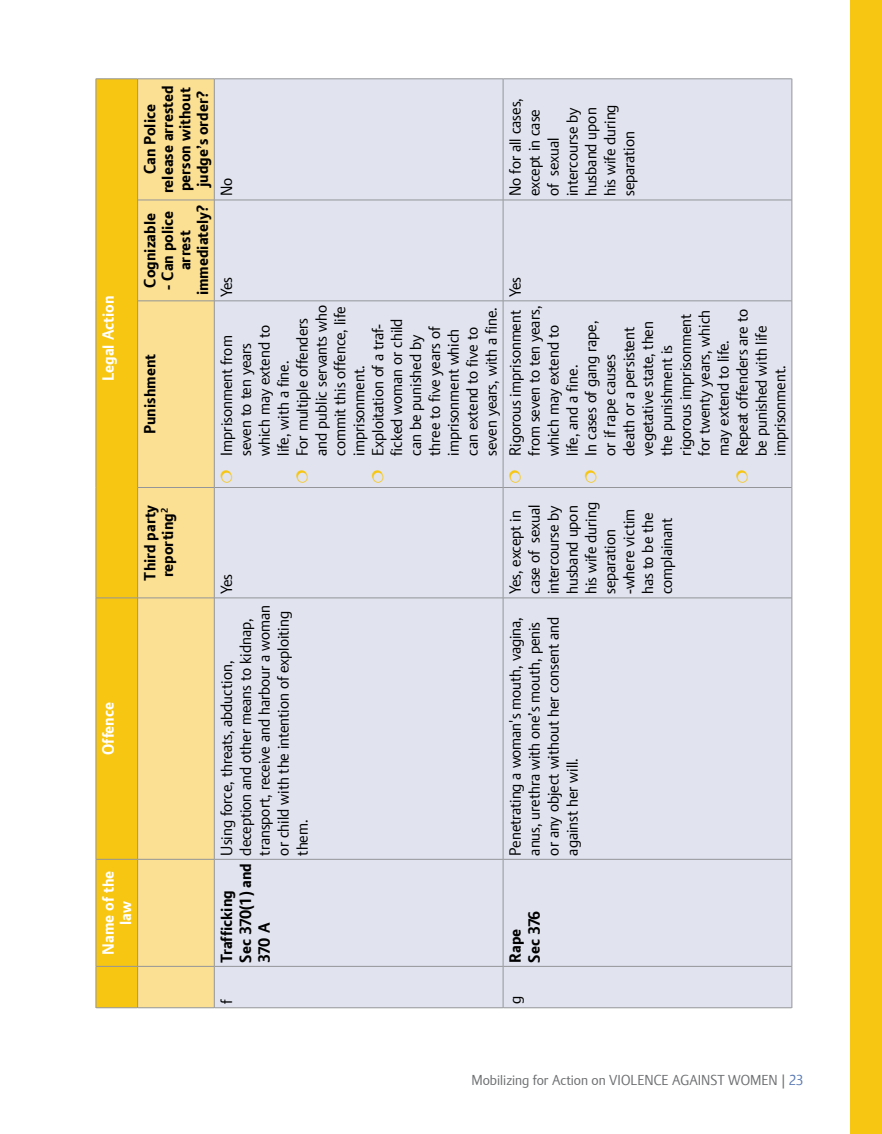
<style>
.page{position:relative;width:882px;height:1134px;background:#fff}
.page>*{position:absolute;margin:0;border:0;box-sizing:border-box;transform-origin:0 0}
.t1{font:15.75px/18.9px "Plan";color:#000}
.t2{font:700 15.75px/17.5px "Plan";color:#000}
.t3{font:700 15.75px/17.5px "Plan";color:#fff;text-align:center}
.t4{font:14px "Plan";color:#6d6f71}
.t5{font:14px "Plan";color:#5b7bb3}
.s1{color:#6d6f71}
</style>
<div class="page">
<div style="left:850px;top:0;width:32px;height:1134px;background:#f7c613"></div>
<div style="left:97px;top:80px;width:40px;height:927px;background:#f7c613"></div>
<div style="left:138px;top:80px;width:76px;height:927px;background:#fbdf92"></div>
<div style="left:215px;top:80px;width:577px;height:927px;background:#e1e4ef"></div>
<hr style="left:215px;top:1007px;width:288px;height:1px;background:#939598">
<hr style="left:215px;top:966px;width:288px;height:1px;background:#939598">
<hr style="left:215px;top:859px;width:288px;height:1px;background:#939598">
<hr style="left:215px;top:598px;width:288px;height:1px;background:#939598">
<hr style="left:215px;top:487px;width:288px;height:1px;background:#939598">
<hr style="left:215px;top:301px;width:288px;height:1px;background:#939598">
<hr style="left:215px;top:200px;width:288px;height:1px;background:#939598">
<hr style="left:215px;top:79px;width:288px;height:1px;background:#939598">
<hr style="left:503px;top:966px;width:1px;height:42px;background:#939598">
<hr style="left:503px;top:1007px;width:289px;height:1px;background:#939598">
<hr style="left:503px;top:859px;width:1px;height:107px;background:#939598">
<hr style="left:503px;top:966px;width:289px;height:1px;background:#939598">
<hr style="left:503px;top:598px;width:1px;height:261px;background:#939598">
<hr style="left:503px;top:859px;width:289px;height:1px;background:#939598">
<hr style="left:503px;top:488px;width:1px;height:110px;background:#939598">
<hr style="left:503px;top:598px;width:289px;height:1px;background:#939598">
<hr style="left:503px;top:301px;width:1px;height:187px;background:#939598">
<hr style="left:503px;top:487px;width:289px;height:1px;background:#939598">
<hr style="left:503px;top:200px;width:1px;height:101px;background:#939598">
<hr style="left:503px;top:301px;width:289px;height:1px;background:#939598">
<hr style="left:503px;top:79px;width:1px;height:121px;background:#939598">
<hr style="left:503px;top:200px;width:289px;height:1px;background:#939598">
<hr style="left:503px;top:79px;width:289px;height:1px;background:#939598">
<hr style="left:792px;top:966px;width:1px;height:42px;background:#939598">
<hr style="left:792px;top:859px;width:1px;height:107px;background:#939598">
<hr style="left:792px;top:598px;width:1px;height:261px;background:#939598">
<hr style="left:792px;top:488px;width:1px;height:110px;background:#939598">
<hr style="left:792px;top:301px;width:1px;height:187px;background:#939598">
<hr style="left:792px;top:200px;width:1px;height:101px;background:#939598">
<hr style="left:792px;top:79px;width:1px;height:121px;background:#939598">
<hr style="left:96px;top:966px;width:1px;height:42px;background:#939598">
<hr style="left:96px;top:1007px;width:41px;height:1px;background:#939598">
<hr style="left:96px;top:859px;width:1px;height:107px;background:#939598">
<hr style="left:96px;top:966px;width:41px;height:1px;background:#939598">
<hr style="left:96px;top:598px;width:1px;height:261px;background:#939598">
<hr style="left:96px;top:859px;width:41px;height:1px;background:#939598">
<hr style="left:96px;top:488px;width:1px;height:110px;background:#939598">
<hr style="left:96px;top:598px;width:41px;height:1px;background:#939598">
<hr style="left:96px;top:301px;width:1px;height:187px;background:#939598">
<hr style="left:96px;top:200px;width:1px;height:101px;background:#939598">
<hr style="left:96px;top:79px;width:1px;height:121px;background:#939598">
<hr style="left:96px;top:79px;width:41px;height:1px;background:#939598">
<hr style="left:137px;top:966px;width:1px;height:42px;background:#939598">
<hr style="left:138px;top:1007px;width:76px;height:1px;background:#939598">
<hr style="left:137px;top:859px;width:1px;height:107px;background:#939598">
<hr style="left:138px;top:966px;width:76px;height:1px;background:#939598">
<hr style="left:137px;top:598px;width:1px;height:261px;background:#939598">
<hr style="left:138px;top:859px;width:76px;height:1px;background:#939598">
<hr style="left:137px;top:488px;width:1px;height:110px;background:#939598">
<hr style="left:138px;top:598px;width:76px;height:1px;background:#939598">
<hr style="left:137px;top:301px;width:1px;height:187px;background:#939598">
<hr style="left:138px;top:487px;width:76px;height:1px;background:#939598">
<hr style="left:137px;top:200px;width:1px;height:101px;background:#939598">
<hr style="left:138px;top:301px;width:76px;height:1px;background:#939598">
<hr style="left:137px;top:79px;width:1px;height:121px;background:#939598">
<hr style="left:138px;top:200px;width:76px;height:1px;background:#939598">
<hr style="left:138px;top:79px;width:76px;height:1px;background:#939598">
<hr style="left:214px;top:966px;width:1px;height:42px;background:#939598">
<hr style="left:214px;top:859px;width:1px;height:107px;background:#939598">
<hr style="left:214px;top:598px;width:1px;height:261px;background:#939598">
<hr style="left:214px;top:488px;width:1px;height:110px;background:#939598">
<hr style="left:214px;top:301px;width:1px;height:187px;background:#939598">
<hr style="left:214px;top:200px;width:1px;height:101px;background:#939598">
<hr style="left:214px;top:79px;width:1px;height:121px;background:#939598">
<svg style="left:221px;top:470px;width:11px;height:12px"></svg>
<svg style="left:296px;top:470px;width:12px;height:12px"></svg>
<svg style="left:372px;top:470px;width:11px;height:12px"></svg>
<svg style="left:509px;top:470px;width:12px;height:12px"></svg>
<svg style="left:585px;top:470px;width:12px;height:12px"></svg>
<svg style="left:736px;top:470px;width:12px;height:12px"></svg>
<p class="t3" style="left:100px;top:381px;width:87px;rotate:-90deg">Legal Action</p>
<p class="t2" style="left:141px;top:193px;width:109px;text-align:center;rotate:-90deg">Can Police release arrested person without judge’s order?</p>
<p class="t2" style="left:141px;top:288px;width:76px;rotate:-90deg">Cognizable</p>
<p class="t2" style="left:159px;top:295px;width:92px;text-align:center;rotate:-90deg">- Can police arrest immediately?</p>
<p class="t2" style="left:141px;top:434px;width:82px;rotate:-90deg">Punishment</p>
<p class="t1" style="left:217px;top:196px;width:20px;rotate:-90deg">NO</p>
<p class="t1" style="left:506px;top:196px;width:100px;rotate:-90deg">NO FOR ALL CASES,<br>EXCEPT IN CASE<br>OF SEXUAL<br>INTERCOURSE BY<br>HUSBAND UPON<br>HIS WIFE DURING<br>SEPARATION</p>
<p class="t1" style="left:217px;top:297px;width:22px;rotate:-90deg">YES</p>
<p class="t1" style="left:217px;top:456px;width:152px;rotate:-90deg">IMPRISONMENT FROM<br>SEVEN TO TEN YEARS<br>WHICH MAY EXTEND TO<br>LIFE, WITH A FINE.<br>FOR MULTIPLE OFFENDERS<br>AND PUBLIC SERVANTS WHO<br>COMMIT THIS OFFENCE, LIFE<br>IMPRISONMENT.<br>EXPLOITATION OF A TRAF-<br>FICKED WOMAN OR CHILD<br>CAN BE PUNISHED BY<br>THREE TO FIVE YEARS OF<br>IMPRISONMENT WHICH<br>CAN EXTEND TO FIVE TO<br>SEVEN YEARS, WITH A FINE.</p>
<p class="t1" style="left:506px;top:297px;width:22px;rotate:-90deg">YES</p>
<p class="t1" style="left:506px;top:456px;width:151px;rotate:-90deg">RIGOROUS IMPRISONMENT<br>FROM SEVEN TO TEN YEARS,<br>WHICH MAY EXTEND TO<br>LIFE, AND A FINE.<br>IN CASES OF GANG RAPE,<br>OR IF RAPE CAUSES<br>DEATH OR A PERSISTENT<br>VEGETATIVE STATE, THEN<br>THE PUNISHMENT IS<br>RIGOROUS IMPRISONMENT<br>FOR TWENTY YEARS, WHICH<br>MAY EXTEND TO LIFE.<br>REPEAT OFFENDERS ARE TO<br>BE PUNISHED WITH LIFE<br>IMPRISONMENT.</p>
<p class="t2" style="left:141px;top:581px;width:77px;rotate:-90deg">Third party reporting<sup>2</sup></p>
<p class="t3" style="left:100px;top:755px;width:54px;rotate:-90deg">Offence</p>
<p class="t3" style="left:100px;top:955px;width:85px;rotate:-90deg">Name of the law</p>
<p class="t1" style="left:217px;top:594px;width:22px;rotate:-90deg">YES</p>
<p class="t1" style="left:217px;top:856px;width:252px;rotate:-90deg">USING FORCE, THREATS, ABDUCTION,<br>DECEPTION AND OTHER MEANS TO KIDNAP,<br>TRANSPORT, RECEIVE AND HARBOUR A WOMAN<br>OR CHILD WITH THE INTENTION OF EXPLOITING<br>THEM.</p>
<p class="t2" style="left:217px;top:963px;width:101px;line-height:18.9px;rotate:-90deg">Trafficking<br>Sec 370(1) and<br>370 A</p>
<p class="t1" style="left:217px;top:1004px;width:6px;rotate:-90deg">F</p>
<p class="t1" style="left:506px;top:594px;width:93px;rotate:-90deg">YES, EXCEPT IN<br>CASE OF SEXUAL<br>INTERCOURSE BY<br>HUSBAND UPON<br>HIS WIFE DURING<br>SEPARATION -WHERE VICTIM<br>HAS TO BE THE<br>COMPLAINANT</p>
<p class="t1" style="left:506px;top:856px;width:240px;rotate:-90deg">PENETRATING A WOMAN'S MOUTH, VAGINA,<br>ANUS, URETHRA WITH ONE’S MOUTH, PENIS<br>OR ANY OBJECT WITHOUT HER CONSENT AND<br>AGAINST HER WILL.</p>
<p class="t2" style="left:506px;top:963px;width:54px;line-height:18.9px;rotate:-90deg">Rape<br>Sec 376</p>
<p class="t1" style="left:506px;top:1004px;width:10px;rotate:-90deg">G</p>
<p class="t4" style="left:471px;top:1072px;width:155px">MOBILIZING FOR ACTION ON VIOLENCE</p>
<p class="t4" style="left:672px;top:1072px;width:17px">AGAINST</p>
<p class="t4" style="left:728px;top:1072px;width:23px">WOMEN</p>
<p class="t5" style="left:781px;top:1072px;width:24px"><span class="s1">|</span> 23</p>
</div>
